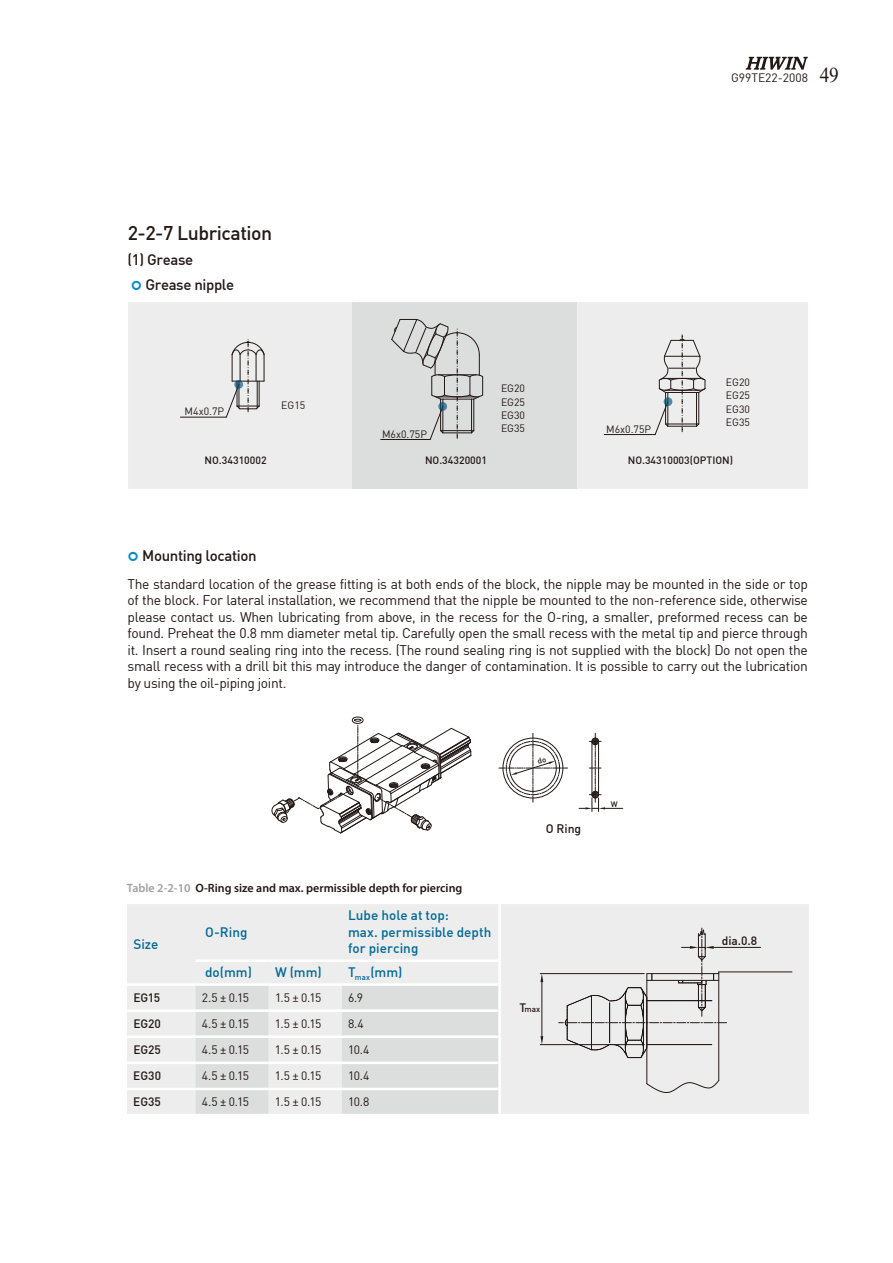
<style>
.page{position:relative;width:893px;height:1263px;background:#fff}
.page>*{position:absolute;margin:0;border:0;box-sizing:border-box;transform-origin:0 0}
.t1{font:500 19.5px "DIN";letter-spacing:-.025em;color:#221815}
.t2{font:500 15px/26px "DIN";letter-spacing:-.025em;color:#221815}
.t3{font:13.8px/16.5px "DIN";letter-spacing:-.025em;color:#221815;text-align:justify}
.t4{font:500 13.5px/16.2px "DIN";color:#006896}
.t5{font:500 12.15px "DIN";color:#221815}
.t6{font:12px "DIN";letter-spacing:-.04em;color:#221815}
.t7{font:600 12px "Myriad Pro";color:#221815}
.t8{font:500 12px "DIN";letter-spacing:-.005em;color:#221815}
.t9{font:12px "DIN";color:#221815}
.t10{font:500 12px "DIN";color:#231916}
.t11{font:10.5px/13.2px "DIN";color:#221815;text-align:justify}
.t12{font:500 10.5px "DIN";color:#221815}
.t13{font:500 8.25px "DIN";color:#231916}
.t14{font:500 7.95px "DIN";color:#221815}
.s1{font-family:"Times New Roman";font-size:21px}
.s2{color:#9fa0a0}
.s3{font-size:12px}
</style>
<div class="page">
<div style="left:127px;top:904px;width:682px;height:210px;background:#ededee"></div>
<svg style="left:196px;top:986px;width:302px;height:128px;background:#e0e1e1"></svg>
<hr style="left:127px;top:983px;width:69px;height:3px;background:#fff">
<hr style="left:196px;top:983px;width:73px;height:3px;background:#fff">
<hr style="left:269px;top:983px;width:73px;height:3px;background:#fff">
<hr style="left:127px;top:1009px;width:69px;height:3px;background:#fff">
<hr style="left:196px;top:1009px;width:73px;height:3px;background:#fff">
<hr style="left:269px;top:1009px;width:73px;height:3px;background:#fff">
<hr style="left:127px;top:1035px;width:69px;height:3px;background:#fff">
<hr style="left:196px;top:1035px;width:73px;height:3px;background:#fff">
<hr style="left:269px;top:1035px;width:73px;height:3px;background:#fff">
<hr style="left:127px;top:1061px;width:69px;height:3px;background:#fff">
<hr style="left:127px;top:1088px;width:69px;height:2px;background:#fff">
<hr style="left:196px;top:1061px;width:73px;height:3px;background:#fff">
<hr style="left:196px;top:1088px;width:73px;height:2px;background:#fff">
<hr style="left:269px;top:1061px;width:73px;height:3px;background:#fff">
<hr style="left:269px;top:1088px;width:73px;height:2px;background:#fff">
<hr style="left:342px;top:983px;width:156px;height:3px;background:#fff">
<hr style="left:342px;top:1009px;width:156px;height:3px;background:#fff">
<hr style="left:342px;top:1035px;width:156px;height:3px;background:#fff">
<hr style="left:342px;top:1061px;width:156px;height:3px;background:#fff">
<hr style="left:342px;top:1088px;width:156px;height:2px;background:#fff">
<hr style="left:498px;top:904px;width:3px;height:57px;background:#fff">
<hr style="left:498px;top:961px;width:3px;height:23px;background:#fff">
<hr style="left:498px;top:984px;width:3px;height:27px;background:#fff">
<hr style="left:498px;top:1011px;width:3px;height:26px;background:#fff">
<hr style="left:498px;top:1037px;width:3px;height:26px;background:#fff">
<hr style="left:498px;top:1063px;width:3px;height:26px;background:#fff">
<hr style="left:498px;top:1089px;width:3px;height:25px;background:#fff">
<hr style="left:196px;top:959px;width:73px;height:3px;background:#fff">
<hr style="left:269px;top:959px;width:73px;height:3px;background:#fff">
<hr style="left:342px;top:959px;width:156px;height:3px;background:#fff">
<hr style="left:540px;top:973px;width:104px;height:1px;background:#231916">
<hr style="left:540px;top:1044px;width:104px;height:1px;background:#231916">
<hr style="left:542px;top:982px;width:1px;height:54px;background:#231916">
<svg style="left:540px;top:973px;width:3px;height:9px"></svg>
<svg style="left:540px;top:1036px;width:3px;height:8px"></svg>
<hr style="left:714px;top:947px;width:47px;height:1px;background:#231916">
<svg style="left:646px;top:1079px;width:74px;height:14px"></svg>
<hr style="left:646px;top:973px;width:1px;height:111px;background:#231916">
<hr style="left:718px;top:973px;width:1px;height:107px;background:#231916">
<hr style="left:719px;top:971px;width:73px;height:1px;background:#231916">
<svg style="left:559px;top:928px;width:168px;height:131px;background:#dcdcdc"></svg>
<svg style="left:579px;top:733px;width:44px;height:78px"></svg>
<div style="left:592px;top:791px;width:7px;height:7px;border:1px solid #221815;border-radius:50%"></div>
<div style="left:592px;top:738px;width:7px;height:7px;border:1px solid #221815;border-radius:50%"></div>
<svg style="left:271px;top:717px;width:200px;height:116px"></svg>
<div style="left:128px;top:302px;width:680px;height:187px;background:#ededee"></div>
<div style="left:353px;top:301px;width:224px;height:188px;background:#dcdddd"></div>
<hr style="left:353px;top:300px;width:224px;height:2px;background:#fff">
<svg style="left:180px;top:339px;width:85px;height:79px;background:#deddde"></svg>
<svg style="left:604px;top:335px;width:102px;height:100px;background:#deddde"></svg>
<svg style="left:381px;top:319px;width:103px;height:121px"></svg>
<svg style="left:234px;top:380px;width:9px;height:9px"></svg>
<svg style="left:438px;top:402px;width:9px;height:9px"></svg>
<svg style="left:664px;top:397px;width:8px;height:9px"></svg>
<svg style="left:746px;top:57px;width:62px;height:13px"></svg>
<svg style="left:498px;top:733px;width:70px;height:70px"></svg>
<h1 class="t1" style="left:128px;top:224px;width:146px">2-2-7 Lubrication</h1>
<p class="t2" style="left:145px;top:247px;width:90px;text-indent:-18px">(1) Grease<br>Grease nipple</p>
<p class="t11" style="left:185px;top:405px;width:41px">M4x0.7P</p>
<p class="t11" style="left:281px;top:399px;width:26px">EG15</p>
<p class="t12" style="left:205px;top:456px;width:64px">NO.34310002</p>
<p class="t2" style="left:142px;top:544px;width:116px">Mounting location</p>
<p class="t11" style="left:382px;top:427px;width:46px">M6x0.75P</p>
<p class="t12" style="left:425px;top:456px;width:64px">NO.34320001</p>
<p class="t11" style="left:501px;top:382px;width:26px">EG20<br>EG25<br>EG30<br>EG35</p>
<p class="t9" style="left:731px;top:71px;width:109px">G99TE22-2008 <span class="s1">49</span></p>
<p class="t11" style="left:726px;top:376px;width:26px">EG20<br>EG25<br>EG30<br>EG35</p>
<p class="t12" style="left:628px;top:456px;width:107px">NO.34310003(OPTION)</p>
<p class="t11" style="left:606px;top:422px;width:46px">M6x0.75P</p>
<p class="t3" style="left:128px;top:577px;width:682px">The standard location of the grease fitting is at both ends of the block, the nipple may be mounted in the side or top of the block. For lateral installation, we recommend that the nipple be mounted to the non-reference side, otherwise please contact us. When lubricating from above, in the recess for the O-ring, a smaller, preformed recess can be found. Preheat the 0.8 mm diameter metal tip. Carefully open the small recess with the metal tip and pierce through it. Insert a round sealing ring into the recess. (The round sealing ring is not supplied with the block) Do not open the small recess with a drill bit this may introduce the danger of contamination. It is possible to carry out the lubrication by using the oil-piping joint.</p>
<p class="t7" style="left:127px;top:884px;width:337px"><span class="s2">Table 2-2-10</span> O-Ring size and max. permissible depth for piercing</p>
<p class="t4" style="left:133px;top:936px;width:27px">Size</p>
<p class="t4" style="left:205px;top:924px;width:44px">O-Ring</p>
<p class="t4" style="left:348px;top:908px;width:145px">Lube hole at top:<br>max. permissible depth for piercing</p>
<p class="t4" style="left:205px;top:965px;width:48px">do(mm)</p>
<p class="t4" style="left:275px;top:965px;width:48px">W (mm)</p>
<p class="t4" style="left:348px;top:965px;width:56px">T<sub>max</sub>(mm)</p>
<p class="t8" style="left:133px;top:992px;width:28px">EG15</p>
<p class="t6" style="left:202px;top:992px;width:49px">2.5 ± 0.15</p>
<p class="t6" style="left:275px;top:992px;width:48px">1.5 ± 0.15</p>
<p class="t6" style="left:348px;top:992px;width:17px">6.9</p>
<p class="t8" style="left:133px;top:1018px;width:29px">EG20</p>
<p class="t6" style="left:202px;top:1018px;width:49px">4.5 ± 0.15</p>
<p class="t6" style="left:275px;top:1018px;width:48px">1.5 ± 0.15</p>
<p class="t6" style="left:348px;top:1018px;width:17px">8.4</p>
<p class="t8" style="left:133px;top:1044px;width:29px">EG25</p>
<p class="t6" style="left:202px;top:1044px;width:49px">4.5 ± 0.15</p>
<p class="t6" style="left:275px;top:1044px;width:48px">1.5 ± 0.15</p>
<p class="t6" style="left:348px;top:1044px;width:23px">10.4</p>
<p class="t8" style="left:133px;top:1070px;width:29px">EG30</p>
<p class="t6" style="left:202px;top:1070px;width:49px">4.5 ± 0.15</p>
<p class="t6" style="left:275px;top:1070px;width:48px">1.5 ± 0.15</p>
<p class="t6" style="left:348px;top:1070px;width:23px">10.4</p>
<p class="t8" style="left:133px;top:1096px;width:29px">EG35</p>
<p class="t6" style="left:202px;top:1096px;width:49px">4.5 ± 0.15</p>
<p class="t6" style="left:275px;top:1096px;width:48px">1.5 ± 0.15</p>
<p class="t6" style="left:348px;top:1096px;width:23px">10.8</p>
<p class="t5" style="left:546px;top:824px;width:37px">O Ring</p>
<p class="t13" style="left:519px;top:1004px;width:22px"><span class="s3">T</span>max</p>
<p class="t14" style="left:611px;top:802px;width:8px">W</p>
<p class="t10" style="left:722px;top:934px;width:37px">dia.0.8</p>
</div>
